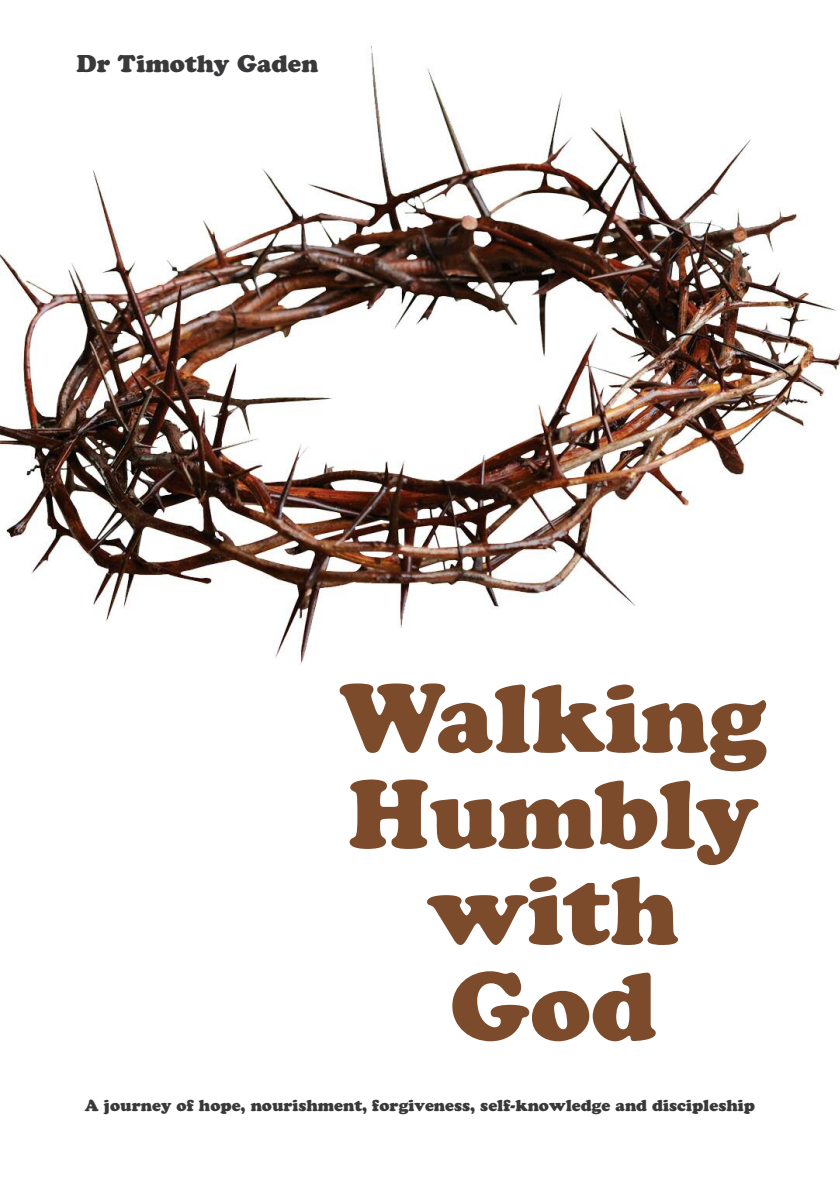
<style>
.page{position:relative;width:840px;height:1191px;background:#fff}
.page>*{position:absolute;margin:0;border:0;box-sizing:border-box;transform-origin:0 0}
.t1{font:96px/96px "Cooper Black Std";color:#7c4b2c;text-align:center}
.t2{font:24px "Cooper Black Std";color:#39383a}
.t3{font:16px "Cooper Black Std";color:#39383a}
</style>
<div class="page">
<img style="left:1px;top:45px;width:838px;height:619px">
<h2 class="t2" style="left:76px;top:56px;width:243px">Dr Timothy Gaden</h2>
<h1 class="t1" style="left:339px;top:679px;width:429px">Walking<br>Humbly with<br>God</h1>
<p class="t3" style="left:85px;top:1100px;width:671px">A journey of hope, nourishment, forgiveness, self-knowledge and discipleship</p>
</div>
